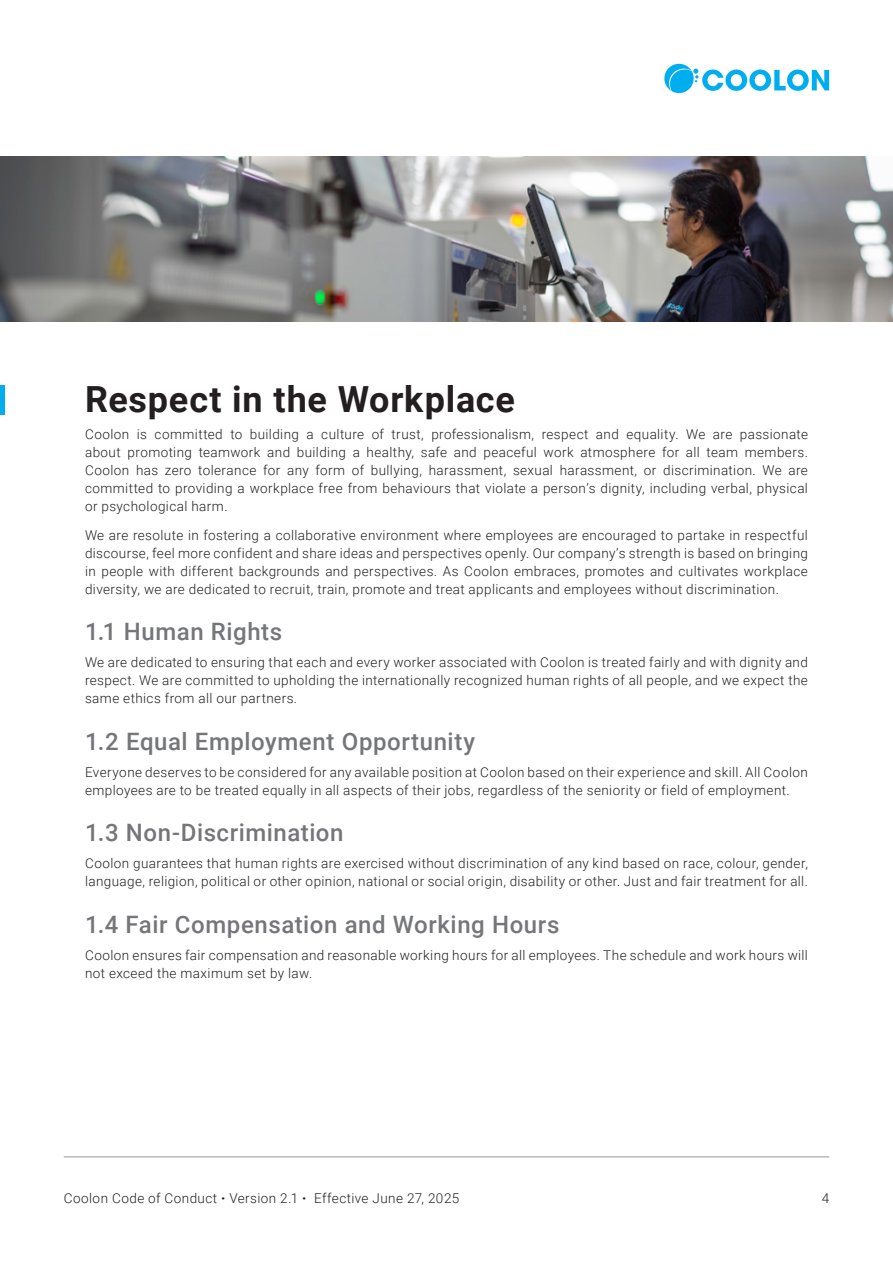
<style>
.page{position:relative;width:893px;height:1263px;background:#fff}
.page>*{position:absolute;margin:0;border:0;box-sizing:border-box;transform-origin:0 0}
.t1{font:700 36px "Roboto";letter-spacing:.02em;color:#231f20}
.subtitle{font:500 24px "Roboto";letter-spacing:.025em;color:#757679}
.body{font:300 13.5px/18px "Roboto";letter-spacing:.03em;color:#231f20;text-align:justify}
.s1{font-weight:900}
</style>
<div class="page">
<svg style="left:664px;top:64px;width:165px;height:29px"></svg>
<hr style="left:64px;top:1156px;width:765px;height:1px;background:#939598">
<img style="left:0;top:157px;width:893px;height:164px">
<hr style="left:0;top:385px;width:4px;height:29px;background:#00aeef">
<p class="t1" style="left:85px;top:374px;width:431px">Respect in the Workplace</p>
<p class="body" style="left:85px;top:425px;width:724px">Coolon is committed to building a culture of trust, professionalism, respect and equality. We are passionate about promoting teamwork and building a healthy, safe and peaceful work atmosphere for all team members.<br>Coolon has zero tolerance for any form of bullying, harassment, sexual harassment, or discrimination. We are committed to providing a workplace free from behaviours that violate a person’s dignity, including verbal, physical or psychological harm.</p>
<p class="body" style="left:85px;top:525px;width:724px">We are resolute in fostering a collaborative environment where employees are encouraged to partake in respectful discourse, feel more confident and share ideas and perspectives openly. Our company’s strength is based on bringing in people with different backgrounds and perspectives. As Coolon embraces, promotes and cultivates workplace diversity, we are dedicated to recruit, train, promote and treat applicants and employees without discrimination.</p>
<p class="subtitle" style="left:85px;top:615px;width:199px">1.1 Human Rights</p>
<p class="body" style="left:85px;top:653px;width:724px">We are dedicated to ensuring that each and every worker associated with Coolon is treated fairly and with dignity and respect. We are committed to upholding the internationally recognized human rights of all people, and we expect the same ethics from all our partners.</p>
<p class="subtitle" style="left:85px;top:724px;width:392px">1.2 Equal Employment Opportunity</p>
<p class="body" style="left:85px;top:762px;width:724px">Everyone deserves to be considered for any available position at Coolon based on their experience and skill. All Coolon employees are to be treated equally in all aspects of their jobs, regardless of the seniority or field of employment.</p>
<p class="subtitle" style="left:85px;top:816px;width:260px">1.3 Non-Discrimination</p>
<p class="body" style="left:85px;top:854px;width:724px">Coolon guarantees that human rights are exercised without discrimination of any kind based on race, colour, gender, language, religion, political or other opinion, national or social origin, disability or other. Just and fair treatment for all.</p>
<p class="subtitle" style="left:85px;top:907px;width:476px">1.4 Fair Compensation and Working Hours</p>
<p class="body" style="left:85px;top:945px;width:724px">Coolon ensures fair compensation and reasonable working hours for all employees. The schedule and work hours will not exceed the maximum set by law.</p>
<p class="body" style="left:64px;top:1188px;width:397px">Coolon Code of Conduct <span class="s1">·</span> Version 2.1 <span class="s1">·</span> Effective June 27, 2025</p>
<p class="body" style="left:822px;top:1188px;width:9px">4</p>
</div>
